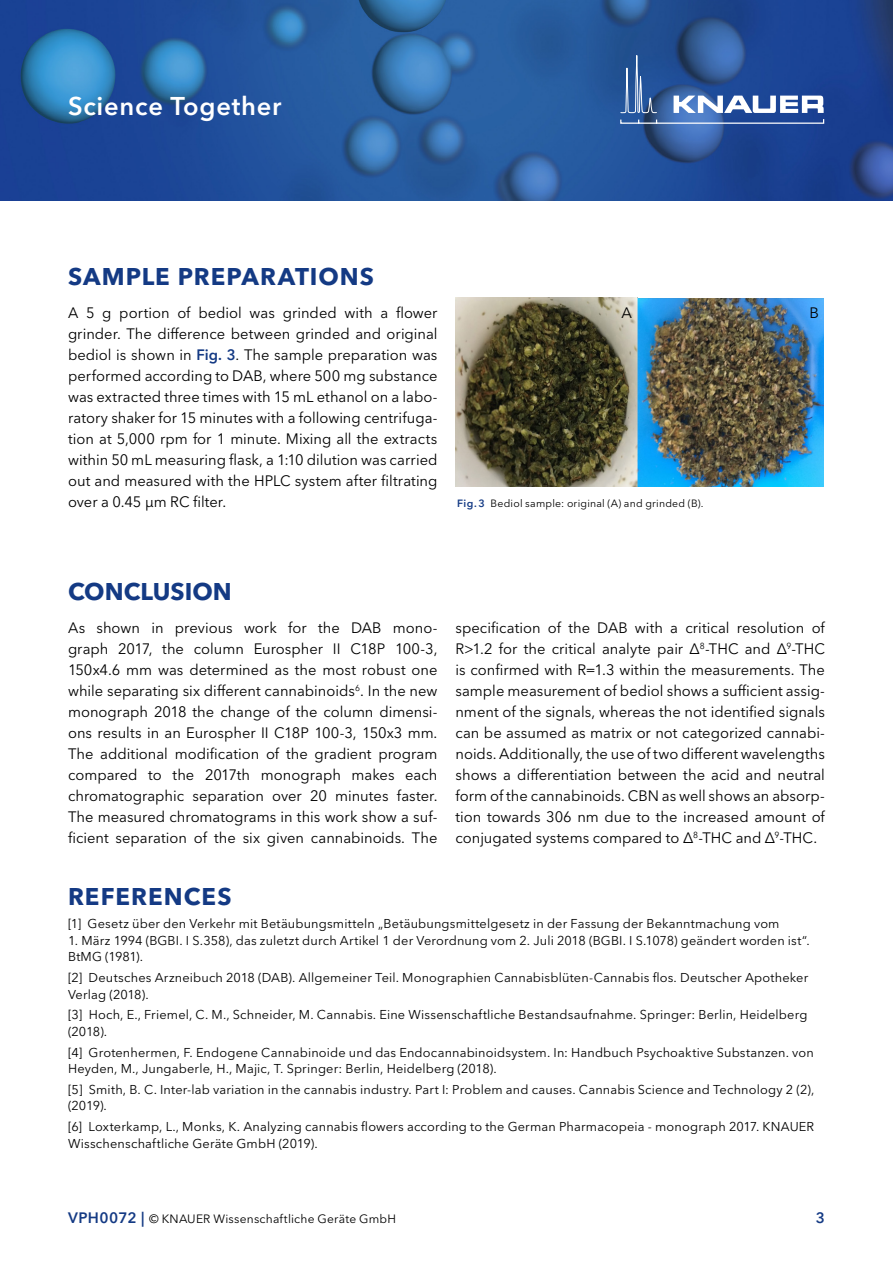
<style>
.page{position:relative;width:893px;height:1263px;background:#fff}
.page>*{position:absolute;margin:0;border:0;box-sizing:border-box;transform-origin:0 0}
.t1{font:600 25.5px "Avenir Next W1 G";letter-spacing:.03em;color:#fff}
.t2{font:700 24px "Avenir Next W1 G";letter-spacing:.04em;color:#143a84}
.t3{font:700 24px "Avenir Next W1 G";color:#143a84}
.t4{font:15px/21px "Avenir Next W1 G";color:#000;text-align:justify}
.t5{font:600 15px "Avenir Next W1 G";color:#143a84}
.t6{font:12.75px/16.5px "Avenir Next W1 G";letter-spacing:.01em;color:#000}
.t7{font:12px "Avenir Next W1 G";letter-spacing:.02em;color:#000}
.t8{font:10.5px "Avenir Next W1 G";letter-spacing:.02em;color:#000}
.s1{font-weight:600;color:#143a84}
.s2{font-weight:600;font-size:15px;color:#143a84}
</style>
<div class="page">
<img style="left:0;top:0;width:893px;height:201px">
<svg style="left:620px;top:55px;width:205px;height:69px;background:#4569a7"></svg>
<img style="left:455px;top:297px;width:368px;height:189px">
<h1 class="t1" style="left:68px;top:90px;width:215px">Science Together</h1>
<h2 class="t2" style="left:68px;top:262px;width:308px">SAMPLE PREPARATIONS</h2>
<p class="t4" style="left:68px;top:302px;width:371px">A 5 g portion of bediol was grinded with a flower grinder. The difference between grinded and original bediol is shown in <span class="s1">Fig. 3</span>. The sample preparation was performed according to DAB, where 500 mg substance was extracted three times with 15 mL ethanol on a labo&shy;ratory shaker for 15 minutes with a following centrifuga&shy;tion at 5,000 rpm for 1 minute. Mixing all the extracts within 50 mL measuring flask, a 1:10 dilution was carried out and measured with the HPLC system after filtrating over a 0.45 µm RC filter.</p>
<p class="t4" style="left:622px;top:302px;width:12px">A</p>
<p class="t4" style="left:809px;top:302px;width:11px">B</p>
<p class="t8" style="left:457px;top:497px;width:248px"><span class="s1">Fig. 3</span> Bediol sample: original (A) and grinded (B).</p>
<h2 class="t3" style="left:68px;top:577px;width:165px">CONCLUSION</h2>
<p class="t4" style="left:68px;top:617px;width:371px">As shown in previous work for the DAB mono&shy;graph 2017, the column Eurospher II C18P 100-3, 150x4.6 mm was determined as the most robust one while separating six different cannabinoids<sup>6</sup>. In the new monograph 2018 the change of the column dimensi&shy;ons results in an Eurospher II C18P 100-3, 150x3 mm.<br>The additional modification of the gradient program compared to the 2017th monograph makes each chromatographic separation over 20 minutes faster.<br>The measured chromatograms in this work show a suf&shy;ficient separation of the six given cannabinoids. The</p>
<p class="t4" style="left:455px;top:617px;width:371px">specification of the DAB with a critical resolution of R&gt;1.2 for the critical analyte pair Δ<sup>8</sup>-THC and Δ<sup>9</sup>-THC is confirmed with R=1.3 within the measurements. The sample measurement of bediol shows a sufficient assig&shy;nment of the signals, whereas the not identified signals can be assumed as matrix or not categorized cannabi&shy;noids. Additionally, the use of two different wavelengths shows a differentiation between the acid and neutral form of the cannabinoids. CBN as well shows an absorp&shy;tion towards 306 nm due to the increased amount of conjugated systems compared to Δ<sup>8</sup>-THC and Δ<sup>9</sup>-THC.</p>
<h2 class="t2" style="left:68px;top:882px;width:165px">REFERENCES</h2>
<p class="t6" style="left:68px;top:916px;width:713px">[1] Gesetz über den Verkehr mit Betäubungsmitteln „Betäubungsmittelgesetz in der Fassung der Bekanntmachung vom</p>
<p class="t6" style="left:68px;top:932px;width:743px">1. März 1994 (BGBI. I S.358), das zuletzt durch Artikel 1 der Verordnung vom 2. Juli 2018 (BGBI. I S.1078) geändert worden ist“.<br>BtMG (1981).</p>
<p class="t6" style="left:68px;top:969px;width:742px">[2] Deutsches Arzneibuch 2018 (DAB). Allgemeiner Teil. Monographien Cannabisblüten-Cannabis flos. Deutscher Apotheker<br>Verlag (2018).</p>
<p class="t6" style="left:68px;top:1007px;width:741px">[3] Hoch, E., Friemel, C. M., Schneider, M. Cannabis. Eine Wissenschaftliche Bestandsaufnahme. Springer: Berlin, Heidelberg (2018).</p>
<p class="t6" style="left:68px;top:1044px;width:747px">[4] Grotenhermen, F. Endogene Cannabinoide und das Endocannabinoidsystem. In: Handbuch Psychoaktive Substanzen. von<br>Heyden, M., Jungaberle, H., Majic, T. Springer: Berlin, Heidelberg (2018).</p>
<p class="t6" style="left:68px;top:1081px;width:748px">[5] Smith, B. C. Inter-lab variation in the cannabis industry. Part I: Problem and causes. Cannabis Science and Technology 2 (2), (2019).</p>
<p class="t6" style="left:68px;top:1118px;width:748px">[6] Loxterkamp, L., Monks, K. Analyzing cannabis flowers according to the German Pharmacopeia - monograph 2017. KNAUER<br>Wisschenschaftliche Geräte GmbH (2019).</p>
<p class="t7" style="left:68px;top:1212px;width:330px"><span class="s2">VPH0072 |</span> © KNAUER Wissenschaftliche Geräte GmbH</p>
<p class="t5" style="left:816px;top:1209px;width:11px">3</p>
</div>
